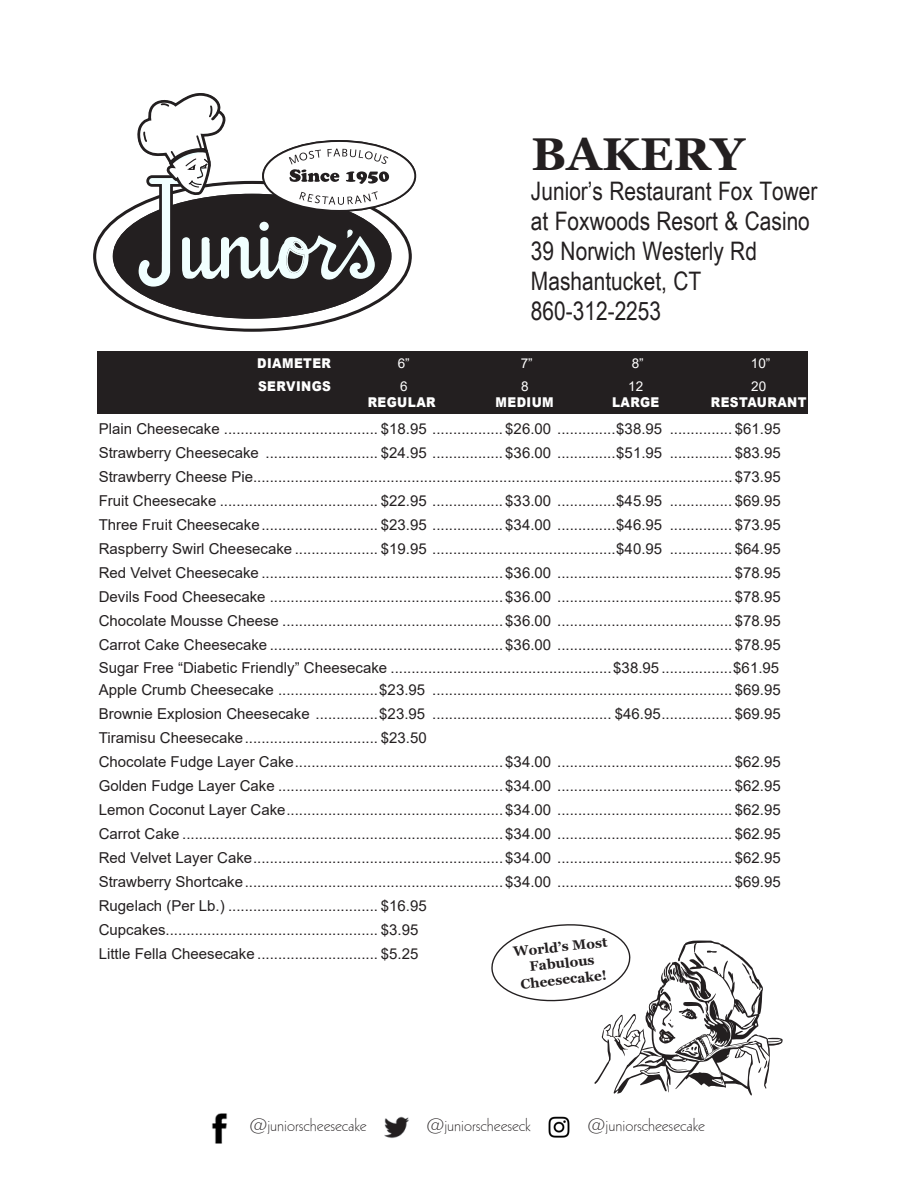
<style>
.page{position:relative;width:918px;height:1188px;background:#fff}
.page>*{position:absolute;margin:0;border:0;box-sizing:border-box;transform-origin:0 0}
.selling_copy{font:700 46.05px "Georgia";letter-spacing:.01em;color:#231f20}
.selling_copy-2{font:25.5px/30px "Arial Narrow";color:#231f20}
.t1{font:18px "Geometric 231 BT Light C";color:#231f20}
.t2{font:15px "Arial";color:#231f20}
.t3{font:700 13.65px/16.4px "Georgia";color:#231f20;text-align:center}
.t4{font:900 13.5px "Arial";letter-spacing:.035em;color:#fff;scale:.9 1}
.t5{font:13.5px "Arial";color:#fff}
</style>
<div class="page">
<div style="left:98px;top:351px;width:710px;height:63px;background:#231f20"></div>
<svg style="left:491px;top:924px;width:292px;height:172px"></svg>
<svg style="left:93px;top:181px;width:319px;height:151px"></svg>
<div style="left:113px;top:194px;width:278px;height:125px;background:#231f20;border:2px solid #231f20;border-radius:50%"></div>
<div style="left:262px;top:140px;width:154px;height:72px;background:#fff;border:2px solid #231f20;border-radius:50%"></div>
<svg style="left:135px;top:93px;width:254px;height:198px"></svg>
<img style="left:212px;top:1113px;width:16px;height:30px">
<img style="left:384px;top:1116px;width:25px;height:23px">
<img style="left:548px;top:1116px;width:22px;height:22px">
<p class="selling_copy" style="left:531px;top:124px;width:215px">BAKERY</p>
<p class="selling_copy-2" style="left:531px;top:175px;width:288px">Junior’s Restaurant Fox Tower at Foxwoods Resort &amp; Casino</p>
<p class="selling_copy-2" style="left:531px;top:235px;width:228px">39 Norwich Westerly Rd</p>
<p class="selling_copy-2" style="left:531px;top:265px;width:172px">Mashantucket, CT</p>
<p class="selling_copy-2" style="left:531px;top:295px;width:132px">860-312-2253</p>
<p class="t4" style="left:257px;top:354px;width:84px">DIAMETER</p>
<p class="t5" style="left:398px;top:354px;width:14px">6”</p>
<p class="t5" style="left:521px;top:354px;width:14px">7”</p>
<p class="t5" style="left:632px;top:354px;width:14px">8”</p>
<p class="t5" style="left:751px;top:354px;width:21px">10”</p>
<p class="t4" style="left:258px;top:376px;width:83px">SERVINGS</p>
<p class="t5" style="left:400px;top:377px;width:9px">6</p>
<p class="t5" style="left:521px;top:377px;width:9px">8</p>
<p class="t5" style="left:628px;top:377px;width:17px">12</p>
<p class="t5" style="left:751px;top:377px;width:17px">20</p>
<p class="t4" style="left:368px;top:392px;width:77px">REGULAR</p>
<p class="t4" style="left:496px;top:392px;width:66px">MEDIUM</p>
<p class="t4" style="left:612px;top:392px;width:54px">LARGE</p>
<p class="t4" style="left:711px;top:392px;width:108px">RESTAURANT</p>
<p class="t2" style="left:99px;top:418px;width:683px">Plain Cheesecake ..................................... $18.95 ................. $26.00 ..............$38.95 ............... $61.95</p>
<p class="t2" style="left:99px;top:442px;width:683px">Strawberry Cheesecake ........................... $24.95 ................. $36.00 ..............$51.95 ............... $83.95</p>
<p class="t2" style="left:99px;top:466px;width:683px">Strawberry Cheese Pie................................................................................................................... $73.95</p>
<p class="t2" style="left:99px;top:490px;width:683px">Fruit Cheesecake ...................................... $22.95 ................. $33.00 ..............$45.95 ............... $69.95</p>
<p class="t2" style="left:99px;top:514px;width:683px">Three Fruit Cheesecake............................ $23.95 ................. $34.00 ..............$46.95 ............... $73.95</p>
<p class="t2" style="left:99px;top:538px;width:683px">Raspberry Swirl Cheesecake .................... $19.95 ............................................$40.95 ............... $64.95</p>
<p class="t2" style="left:99px;top:562px;width:683px">Red Velvet Cheesecake .......................................................... $36.00 .......................................... $78.95</p>
<p class="t2" style="left:99px;top:586px;width:683px">Devils Food Cheesecake ........................................................ $36.00 .......................................... $78.95</p>
<p class="t2" style="left:99px;top:610px;width:683px">Chocolate Mousse Cheese ..................................................... $36.00 .......................................... $78.95</p>
<p class="t2" style="left:99px;top:634px;width:683px">Carrot Cake Cheesecake ........................................................ $36.00 .......................................... $78.95</p>
<p class="t2" style="left:99px;top:657px;width:682px">Sugar Free “Diabetic Friendly” Cheesecake .....................................................$38.95 .................$61.95</p>
<p class="t2" style="left:99px;top:679px;width:683px">Apple Crumb Cheesecake ........................$23.95 ........................................................................ $69.95</p>
<p class="t2" style="left:99px;top:703px;width:683px">Brownie Explosion Cheesecake ...............$23.95 ........................................... $46.95................. $69.95</p>
<p class="t2" style="left:99px;top:727px;width:329px">Tiramisu Cheesecake................................ $23.50</p>
<p class="t2" style="left:99px;top:751px;width:683px">Chocolate Fudge Layer Cake.................................................. $34.00 .......................................... $62.95</p>
<p class="t2" style="left:99px;top:775px;width:683px">Golden Fudge Layer Cake ...................................................... $34.00 .......................................... $62.95</p>
<p class="t2" style="left:99px;top:799px;width:683px">Lemon Coconut Layer Cake.................................................... $34.00 .......................................... $62.95</p>
<p class="t2" style="left:99px;top:823px;width:683px">Carrot Cake .............................................................................$34.00 .......................................... $62.95</p>
<p class="t2" style="left:99px;top:847px;width:683px">Red Velvet Layer Cake............................................................ $34.00 .......................................... $62.95</p>
<p class="t2" style="left:99px;top:871px;width:683px">Strawberry Shortcake.............................................................. $34.00 .......................................... $69.95</p>
<p class="t2" style="left:99px;top:895px;width:329px">Rugelach (Per Lb.) .................................... $16.95</p>
<p class="t2" style="left:99px;top:919px;width:321px">Cupcakes................................................... $3.95</p>
<p class="t2" style="left:99px;top:943px;width:321px">Little Fella Cheesecake ............................. $5.25</p>
<p class="t3" style="left:512px;top:944px;width:96px;rotate:-6deg">World’s Most<br>Fabulous<br>Cheesecake!</p>
<p class="t1" style="left:249px;top:1113px;width:119px">@juniorscheesecake</p>
<p class="t1" style="left:426px;top:1113px;width:106px">@juniorscheeseck</p>
<p class="t1" style="left:588px;top:1113px;width:119px">@juniorscheesecake</p>
</div>
